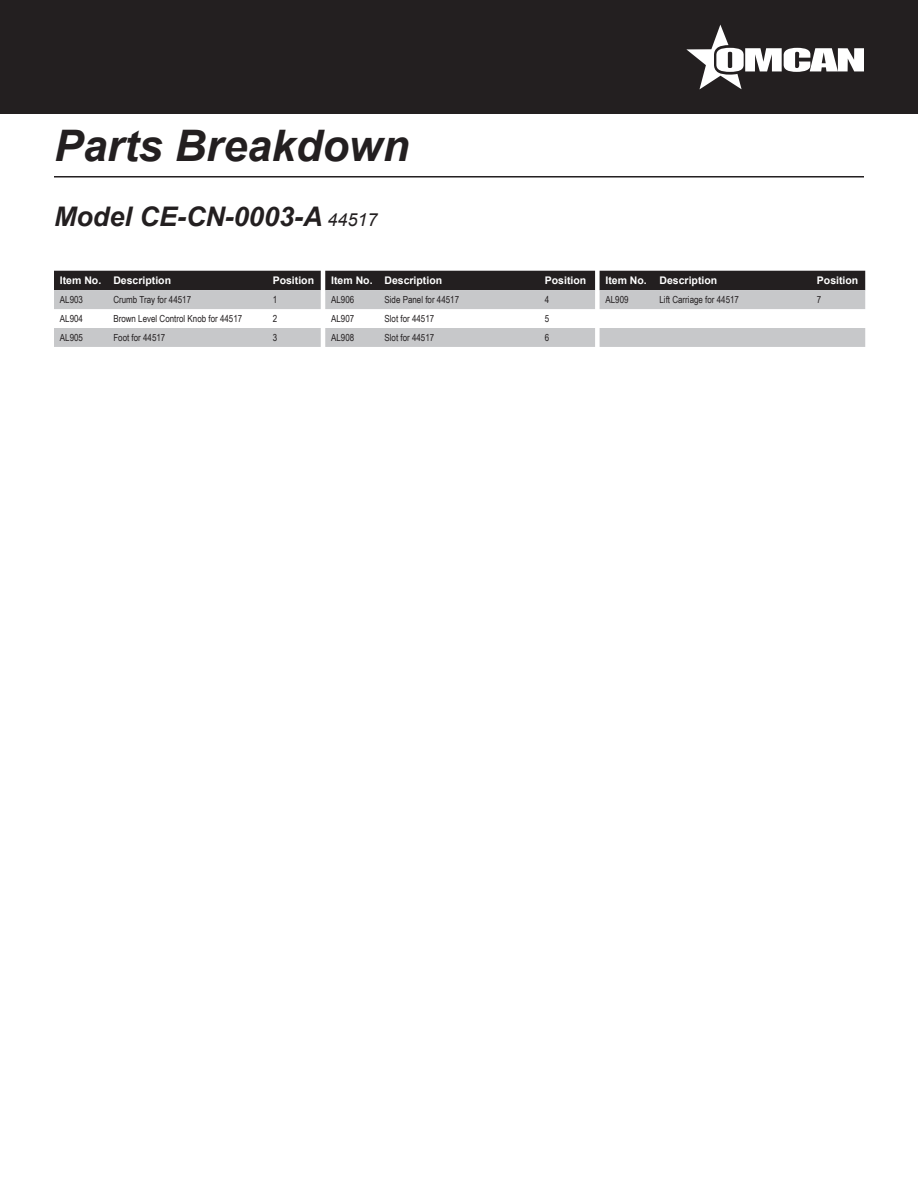
<style>
.page{position:relative;width:918px;height:1188px;background:#fff}
.page>*{position:absolute;margin:0;border:0;box-sizing:border-box;transform-origin:0 0}
.t1{font:italic 700 43.5px "Arial";color:#231f20}
.t2{font:italic 700 27px "Arial";color:#231f20}
.t3{font:700 10.5px "Arial";color:#fff}
.t4{font:9.75px "Arial Narrow";color:#231f20}
.s1{font-weight:400;font-size:18px}
</style>
<div class="page">
<div style="left:0;top:0;width:918px;height:114px;background:#231f20"></div>
<svg style="left:686px;top:25px;width:178px;height:64px"></svg>
<hr style="left:54px;top:176px;width:810px;height:2px;background:#231f20">
<div style="left:54px;top:271px;width:811px;height:19px;background:#231f20"></div>
<svg style="left:54px;top:290px;width:811px;height:57px;fill:#c7c8ca"></svg>
<p class="t1" style="left:54px;top:116px;width:357px">Parts Breakdown</p>
<p class="t2" style="left:54px;top:198px;width:325px">Model CE-CN-0003-A <span class="s1">44517</span></p>
<p class="t3" style="left:60px;top:273px;width:43px">Item No.</p>
<p class="t3" style="left:113px;top:273px;width:59px">Description</p>
<p class="t3" style="left:273px;top:273px;width:43px">Position</p>
<p class="t3" style="left:331px;top:273px;width:43px">Item No.</p>
<p class="t3" style="left:384px;top:273px;width:59px">Description</p>
<p class="t3" style="left:545px;top:273px;width:43px">Position</p>
<p class="t3" style="left:605px;top:273px;width:43px">Item No.</p>
<p class="t3" style="left:660px;top:273px;width:59px">Description</p>
<p class="t3" style="left:817px;top:273px;width:43px">Position</p>
<p class="t4" style="left:60px;top:293px;width:25px">AL903</p>
<p class="t4" style="left:113px;top:293px;width:79px">Crumb Tray for 44517</p>
<p class="t4" style="left:273px;top:293px;width:6px">1</p>
<p class="t4" style="left:331px;top:293px;width:25px">AL906</p>
<p class="t4" style="left:384px;top:293px;width:76px">Side Panel for 44517</p>
<p class="t4" style="left:545px;top:293px;width:6px">4</p>
<p class="t4" style="left:605px;top:293px;width:25px">AL909</p>
<p class="t4" style="left:660px;top:293px;width:81px">Lift Carriage for 44517</p>
<p class="t4" style="left:817px;top:293px;width:6px">7</p>
<p class="t4" style="left:60px;top:312px;width:25px">AL904</p>
<p class="t4" style="left:113px;top:312px;width:130px">Brown Level Control Knob for 44517</p>
<p class="t4" style="left:273px;top:312px;width:6px">2</p>
<p class="t4" style="left:331px;top:312px;width:25px">AL907</p>
<p class="t4" style="left:384px;top:312px;width:51px">Slot for 44517</p>
<p class="t4" style="left:545px;top:312px;width:6px">5</p>
<p class="t4" style="left:60px;top:330px;width:25px">AL905</p>
<p class="t4" style="left:113px;top:330px;width:54px">Foot for 44517</p>
<p class="t4" style="left:273px;top:330px;width:6px">3</p>
<p class="t4" style="left:331px;top:330px;width:25px">AL908</p>
<p class="t4" style="left:384px;top:330px;width:51px">Slot for 44517</p>
<p class="t4" style="left:545px;top:330px;width:6px">6</p>
</div>
